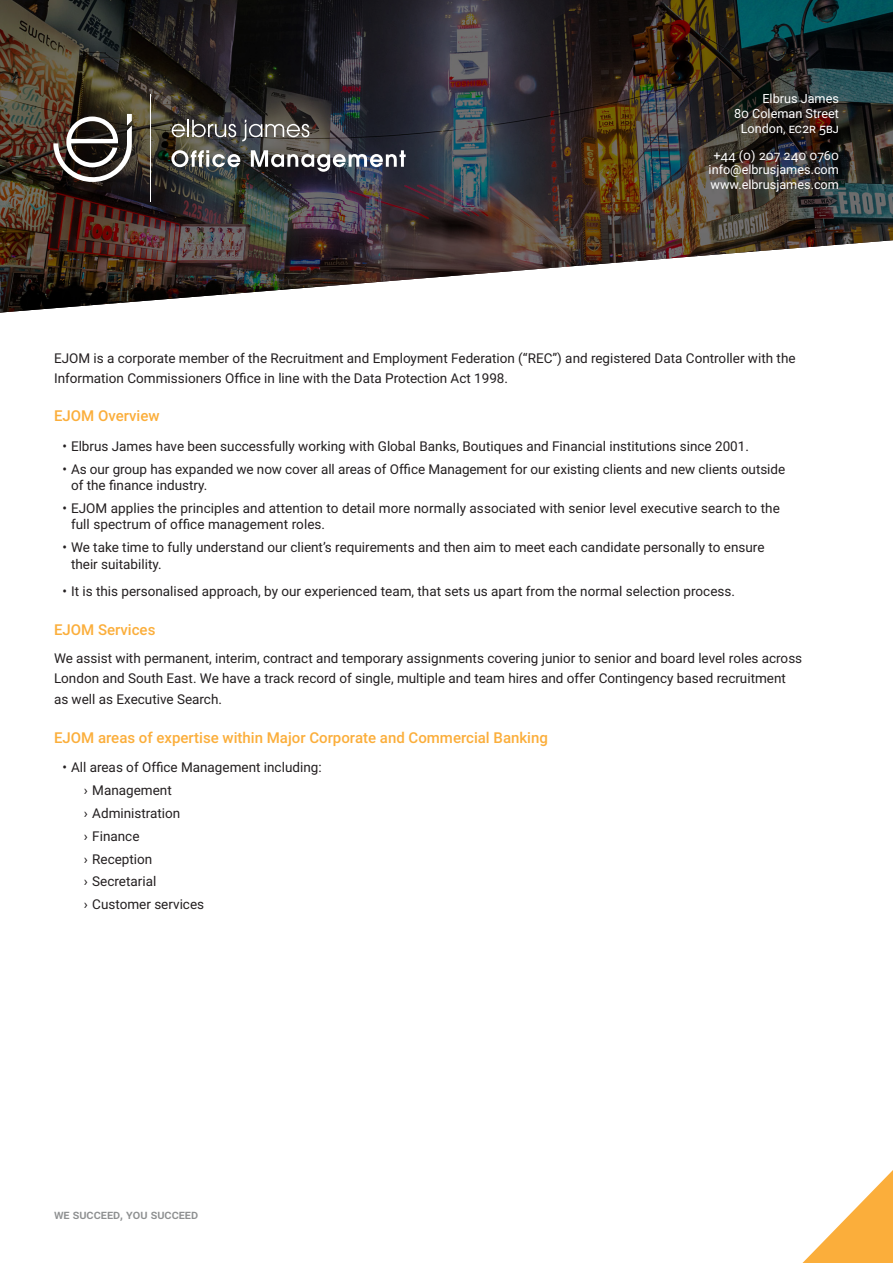
<style>
.page{position:relative;width:893px;height:1263px;background:#fff}
.page>*{position:absolute;margin:0;border:0;box-sizing:border-box;transform-origin:0 0}
.t1{font:500 15px "Roboto";color:#fbae3b}
.t2{font:13.5px/16.5px "Roboto";color:#231f20}
.t3{font:12.6px/15px "Roboto";color:#fff;text-align:right}
.t4{font:500 12.6px "Roboto";color:#8e9091}
</style>
<div class="page">
<img style="left:0;top:0;width:893px;height:313px">
<svg style="left:802px;top:1170px;width:91px;height:93px"></svg>
<svg style="left:171px;top:150px;width:69px;height:17px"></svg>
<svg style="left:251px;top:150px;width:155px;height:22px"></svg>
<svg style="left:53px;top:114px;width:79px;height:71px"></svg>
<svg style="left:172px;top:120px;width:64px;height:17px"></svg>
<svg style="left:242px;top:120px;width:67px;height:21px"></svg>
<hr style="left:150px;top:94px;width:1px;height:108px;background:#fff">
<p class="t3" style="left:734px;top:90px;width:107px">Elbrus James<br>80 Coleman Street</p>
<p class="t3" style="left:741px;top:120px;width:100px">London, EC2R 5BJ</p>
<p class="t3" style="left:713px;top:147px;width:127px">+44 (0) 207 240 0760</p>
<p class="t3" style="left:709px;top:161px;width:132px">info@elbrusjames.com</p>
<p class="t3" style="left:710px;top:176px;width:130px">www.elbrusjames.com</p>
<p class="t2" style="left:54px;top:348px;width:743px;line-height:19.5px">EJOM is a corporate member of the Recruitment and Employment Federation (“REC”) and registered Data Controller with the<br>Information Commissioners Office in line with the Data Protection Act 1998.</p>
<p class="t1" style="left:54px;top:405px;width:107px">EJOM Overview</p>
<p class="t2" style="left:63px;top:437px;width:688px">• Elbrus James have been successfully working with Global Banks, Boutiques and Financial institutions since 2001.</p>
<p class="t2" style="left:71px;top:460px;width:716px;text-indent:-9px">• As our group has expanded we now cover all areas of Office Management for our existing clients and new clients outside of the finance industry.</p>
<p class="t2" style="left:71px;top:499px;width:710px;text-indent:-9px">• EJOM applies the principles and attention to detail more normally associated with senior level executive search to the full spectrum of office management roles.</p>
<p class="t2" style="left:71px;top:539px;width:695px;text-indent:-9px">• We take time to fully understand our client’s requirements and then aim to meet each candidate personally to ensure their suitability.</p>
<p class="t2" style="left:63px;top:583px;width:674px">• It is this personalised approach, by our experienced team, that sets us apart from the normal selection process.</p>
<p class="t1" style="left:54px;top:619px;width:103px">EJOM Services</p>
<p class="t2" style="left:54px;top:648px;width:750px;line-height:19.5px">We assist with permanent, interim, contract and temporary assignments covering junior to senior and board level roles across<br>London and South East. We have a track record of single, multiple and team hires and offer Contingency based recruitment</p>
<p class="t2" style="left:54px;top:690px;width:170px">as well as Executive Search.</p>
<p class="t1" style="left:54px;top:727px;width:495px">EJOM areas of expertise within Major Corporate and Commercial Banking</p>
<p class="t2" style="left:63px;top:758px;width:261px">• All areas of Office Management including:</p>
<p class="t2" style="left:84px;top:781px;width:90px">› Management</p>
<p class="t2" style="left:84px;top:804px;width:98px">› Administration</p>
<p class="t2" style="left:84px;top:827px;width:57px">› Finance</p>
<p class="t2" style="left:84px;top:850px;width:70px">› Reception</p>
<p class="t2" style="left:84px;top:873px;width:74px">› Secretarial</p>
<p class="t2" style="left:84px;top:896px;width:122px">› Customer services</p>
<p class="t4" style="left:54px;top:1205px;width:146px">we succeed, you succeed</p>
</div>
